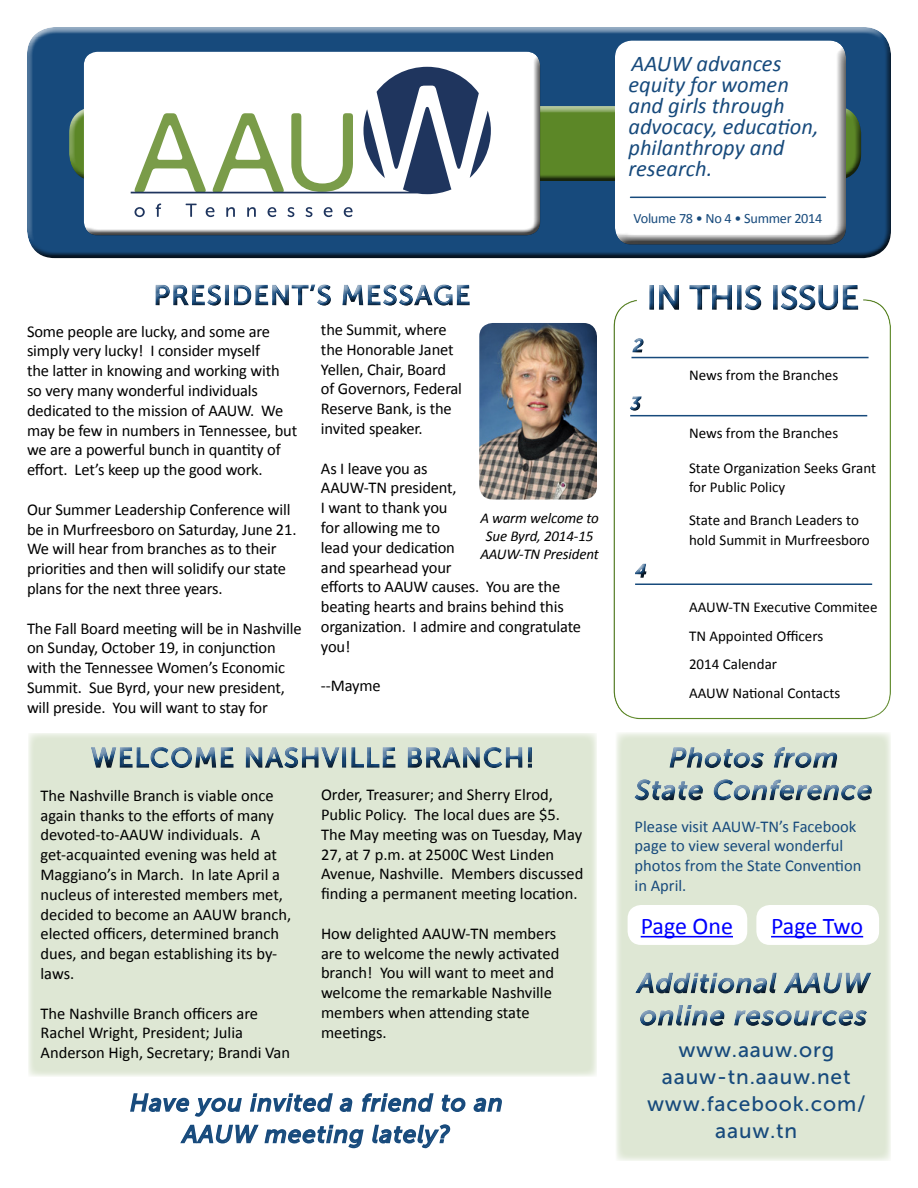
<style>
.page{position:relative;width:918px;height:1188px;background:#fff}
.page>*{position:absolute;margin:0;border:0;box-sizing:border-box;transform-origin:0 0}
.t1{font:33px "Museo Sans 500";color:#174a7c}
.t2{font:italic 27px/32.4px "Museo Sans 500";letter-spacing:.05em;color:#174a7c;text-align:center}
.t3{font:27px "Museo Sans 500";letter-spacing:.05em;color:#174a7c}
.t4{font:italic 24px/31.5px "Museo Sans 500";letter-spacing:.05em;color:#174a7c;text-align:center}
.t5{font:24px "Calibri";letter-spacing:-.01em;color:#00f}
.t6{font:italic 22.5px/21px "Calibri";color:#174a7c}
.t7{font:21px/27px "Museo Sans 500";letter-spacing:.04em;color:#174a7c;text-align:center}
.t8{font:italic 18px "Museo Sans 500";color:#174a7c}
.t9{font:16.5px/19.8px "Calibri";letter-spacing:-.01em;color:#000}
.t10{font:16.5px/19.8px "Calibri";color:#174a7c}
.t11{font:15px/28.5px "Calibri";color:#000}
.t12{font:italic 15px/18px "Calibri";letter-spacing:-.01em;color:#000;text-align:center}
.t13{font:14.25px "Calibri";letter-spacing:-.02em;color:#174a7c}
</style>
<div class="page">
<div style="left:616px;top:733px;width:275px;height:428px;background:#dee7d4"></div>
<div style="left:20px;top:20px;width:872px;height:229px;background:#fff;opacity:.75"></div>
<div style="left:26px;top:34px;width:872px;height:227px;background:#000;opacity:.75"></div>
<div style="left:150px;top:280px;width:327px;height:33px;background:#000;opacity:.75"></div>
<div style="left:62px;top:99px;width:800px;height:73px;background:#fff;opacity:.75"></div>
<div style="left:68px;top:113px;width:801px;height:71px;background:#000;opacity:.75"></div>
<div style="left:604px;top:30px;width:248px;height:213px;background:#fff;opacity:.75"></div>
<div style="left:609px;top:41px;width:248px;height:204px;background:#000;opacity:.75"></div>
<div style="left:77px;top:44px;width:467px;height:189px;background:#fff;opacity:.75"></div>
<div style="left:81px;top:53px;width:467px;height:183px;background:#000;opacity:.75"></div>
<hr style="left:631px;top:197px;width:194px;height:1px;background:#174a7c">
<div style="left:627px;top:335px;width:24px;height:25px;background:#000;opacity:.75"></div>
<hr style="left:632px;top:357px;width:237px;height:1px;background:#174a7c">
<hr style="left:630px;top:415px;width:237px;height:1px;background:#174a7c">
<div style="left:624px;top:391px;width:25px;height:27px;background:#000;opacity:.75"></div>
<hr style="left:635px;top:584px;width:237px;height:1px;background:#174a7c">
<div style="left:630px;top:558px;width:24px;height:27px;background:#000;opacity:.75"></div>
<div style="left:626px;top:740px;width:257px;height:70px;background:#000;opacity:.75"></div>
<svg style="left:473px;top:1097px;width:29px;height:15px"></svg>
<svg style="left:130px;top:1093px;width:336px;height:56px"></svg>
<img style="left:479px;top:323px;width:118px;height:177px">
<div style="left:28px;top:733px;width:568px;height:343px;background:#dee7d4"></div>
<div style="left:87px;top:740px;width:456px;height:38px;background:#000;opacity:.75"></div>
<div style="left:644px;top:280px;width:222px;height:37px;background:#000;opacity:.75"></div>
<div style="left:628px;top:905px;width:119px;height:40px;background:#fff;border-radius:14px"></div>
<hr style="left:641px;top:936px;width:92px;height:1px;background:#00f">
<div style="left:756px;top:905px;width:123px;height:40px;background:#fff;border-radius:14px"></div>
<hr style="left:771px;top:936px;width:92px;height:1px;background:#00f">
<div style="left:627px;top:965px;width:254px;height:70px;background:#000;opacity:.75"></div>
<h2 class="t3" style="left:154px;top:280px;width:318px">PRESIDENT’S MESSAGE</h2>
<p class="t9" style="left:27px;top:321px;width:272px">Some people are lucky, and some are simply very lucky! I consider myself<br>the latter in knowing and working with so very many wonderful individuals dedicated to the mission of AAUW. We may be few in numbers in Tennessee, but we are a powerful bunch in quantity of effort. Let’s keep up the good work.</p>
<p class="t9" style="left:27px;top:499px;width:271px">Our Summer Leadership Conference will be in Murfreesboro on Saturday, June 21.<br>We will hear from branches as to their priorities and then will solidify our state plans for the next three years.</p>
<p class="t9" style="left:27px;top:618px;width:276px">The Fall Board meeting will be in Nashville on Sunday, October 19, in conjunction with the Tennessee Women’s Economic Summit. Sue Byrd, your new president, will preside. You will want to stay for</p>
<p class="t9" style="left:321px;top:319px;width:143px">the Summit, where the Honorable Janet<br>Yellen, Chair, Board of Governors, Federal<br>Reserve Bank, is the invited speaker.</p>
<p class="t9" style="left:321px;top:458px;width:262px">As I leave you as<br>AAUW-TN president,<br>I want to thank you<br>for allowing me to<br>lead your dedication<br>and spearhead your<br>efforts to AAUW causes. You are the beating hearts and brains behind this organization. I admire and congratulate you!</p>
<p class="t9" style="left:321px;top:676px;width:61px">--Mayme</p>
<p class="t12" style="left:480px;top:508px;width:120px">A warm welcome to<br>Sue Byrd, 2014-15<br>AAUW-TN President</p>
<h2 class="t3" style="left:91px;top:743px;width:445px">WELCOME NASHVILLE BRANCH!</h2>
<p class="t9" style="left:40px;top:785px;width:252px">The Nashville Branch is viable once again thanks to the efforts of many devoted-to-AAUW individuals. A get-acquainted evening was held at<br>Maggiano’s in March. In late April a nucleus of interested members met, decided to become an AAUW branch, elected officers, determined branch dues, and began establishing its by&shy;laws.</p>
<p class="t9" style="left:40px;top:1003px;width:251px">The Nashville Branch officers are<br>Rachel Wright, President; Julia<br>Anderson High, Secretary; Brandi Van</p>
<p class="t9" style="left:321px;top:784px;width:264px">Order, Treasurer; and Sherry Elrod, Public Policy. The local dues are $5.<br>The May meeting was on Tuesday, May 27, at 7 p.m. at 2500C West Linden Avenue, Nashville. Members discussed finding a permanent meeting location.</p>
<p class="t9" style="left:321px;top:923px;width:240px">How delighted AAUW-TN members are to welcome the newly activated branch! You will want to meet and welcome the remarkable Nashville members when attending state meetings.</p>
<h3 class="t4" style="left:130px;top:1087px;width:374px">Have you invited a friend to an<br>AAUW meeting lately?</h3>
<h3 class="t6" style="left:629px;top:52px;width:192px">AAUW advances equity for women and girls through advocacy, education, philanthropy and research.</h3>
<p class="t13" style="left:634px;top:209px;width:190px">Volume 78 • No 4 • Summer 2014</p>
<h1 class="t1" style="left:647px;top:280px;width:214px">IN THIS ISSUE</h1>
<p class="t8" style="left:633px;top:336px;width:12px">2</p>
<p class="t8" style="left:631px;top:394px;width:12px">3</p>
<p class="t8" style="left:636px;top:561px;width:12px">4</p>
<p class="t11" style="left:689px;top:360px;width:151px">News from the Branches</p>
<p class="t11" style="left:689px;top:419px;width:151px">News from the Branches</p>
<p class="t11" style="left:689px;top:458px;width:189px;line-height:19.5px">State Organization Seeks Grant for Public Policy</p>
<p class="t11" style="left:689px;top:510px;width:182px;line-height:19.5px">State and Branch Leaders to hold Summit in Murfreesboro</p>
<p class="t11" style="left:689px;top:593px;width:190px">AAUW-TN Executive Commitee<br>TN Appointed Officers<br>2014 Calendar<br>AAUW National Contacts</p>
<h2 class="t2" style="left:635px;top:742px;width:238px">Photos from<br>State Conference</h2>
<p class="t10" style="left:635px;top:816px;width:228px">Please visit AAUW-TN’s Facebook page to view several wonderful photos from the State Convention in April.</p>
<h3 class="t5" style="left:641px;top:909px;width:94px">Page One</h3>
<h3 class="t5" style="left:771px;top:909px;width:94px">Page Two</h3>
<h2 class="t2" style="left:638px;top:967px;width:233px;text-align:left">Additional AAUW online resources</h2>
<p class="t7" style="left:647px;top:1036px;width:220px">www.aauw.org aauw-tn.aauw.net www.facebook.com/ aauw.tn</p>
</div>
